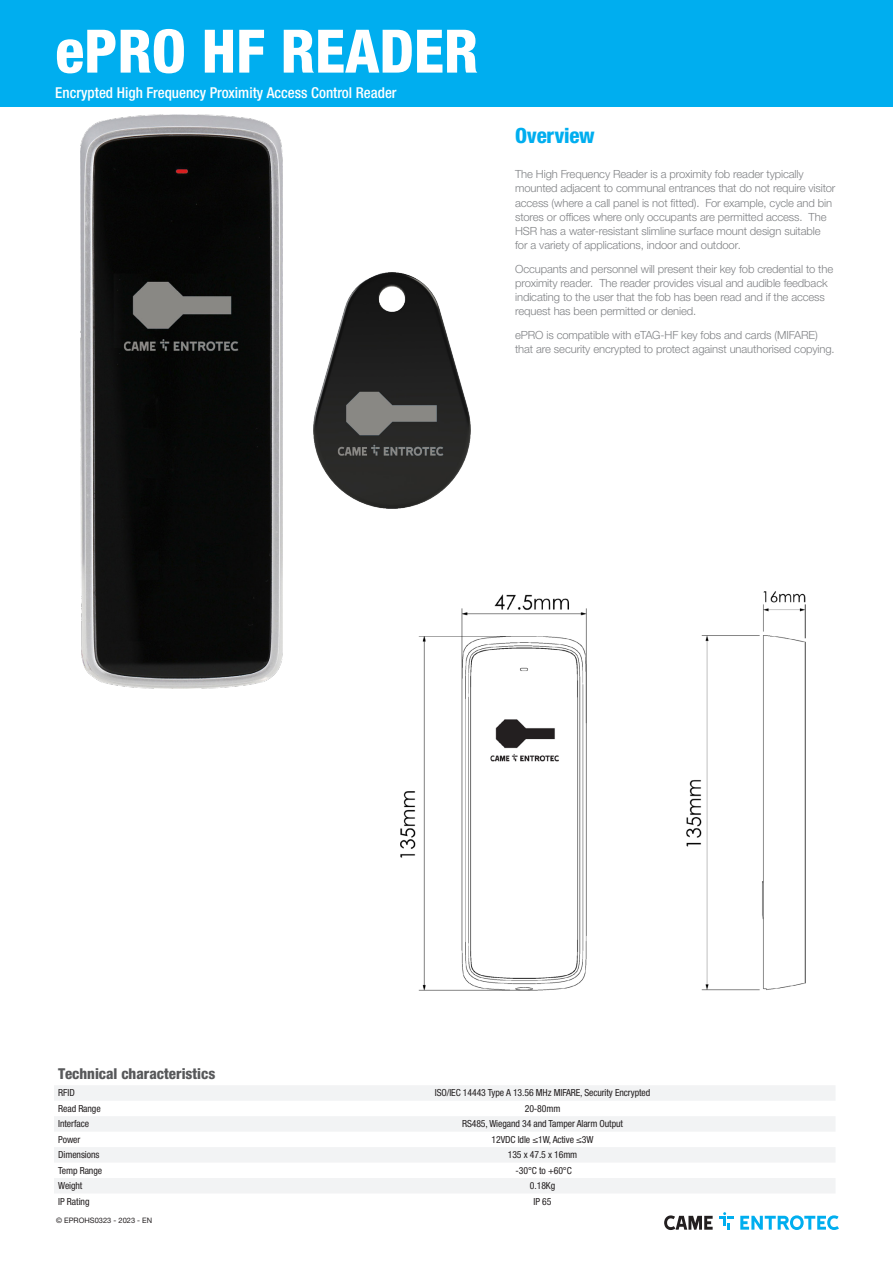
<style>
.page{position:relative;width:893px;height:1263px;background:#fff}
.page>*{position:absolute;margin:0;border:0;box-sizing:border-box;transform-origin:0 0}
.Name{font:800 condensed 60px "Helvetica Neue LTW1 G";color:#fff}
.Presentation{font:800 condensed 21px "Helvetica Neue LTW1 G";letter-spacing:-.01em;color:#00aeef}
.Max_Performance{font:500 condensed 15px "Helvetica Neue LTW1 G";color:#fff}
.t1{font:800 condensed 15px "Helvetica Neue LTW1 G";color:#57585a}
.Plus{font:300 11.25px/14.2px "Helvetica Neue LTW1 G";letter-spacing:-.01em;color:#808285}
.Data{font:condensed 9.75px "Helvetica Neue LTW1 G";letter-spacing:-.01em;color:#231f20}
.t2{font:7.5px "Helvetica Neue LT Std";color:#231f20}
</style>
<div class="page">
<div style="left:0;top:0;width:893px;height:106px;background:#00aeef"></div>
<svg style="left:54px;top:1086px;width:781px;height:107px;fill:#f2f3f4"></svg>
<img style="left:401px;top:592px;width:404px;height:398px">
<img style="left:313px;top:272px;width:158px;height:236px">
<img style="left:81px;top:115px;width:201px;height:574px">
<svg style="left:664px;top:1215px;width:49px;height:15px"></svg>
<svg style="left:719px;top:1212px;width:14px;height:18px"></svg>
<svg style="left:740px;top:1215px;width:99px;height:15px"></svg>
<p class="Name" style="left:55px;top:15px;width:425px">ePRO HF READER</p>
<p class="Max_Performance" style="left:55px;top:83px;width:343px">Encrypted High Frequency Proximity Access Control Reader</p>
<p class="Presentation" style="left:515px;top:122px;width:81px">Overview</p>
<p class="Plus" style="left:515px;top:167px;width:322px">The High Frequency Reader is a proximity fob reader typically mounted adjacent to communal entrances that do not require visitor access (where a call panel is not fitted). For example, cycle and bin stores or offices where only occupants are permitted access. The HSR has a water-resistant slimline surface mount design suitable for a variety of applications, indoor and outdoor.</p>
<p class="Plus" style="left:515px;top:261px;width:320px">Occupants and personnel will present their key fob credential to the proximity reader. The reader provides visual and audible feedback indicating to the user that the fob has been read and if the access request has been permitted or denied.</p>
<p class="Plus" style="left:515px;top:327px;width:321px">ePRO is compatible with eTAG-HF key fobs and cards (MIFARE) that are security encrypted to protect against unauthorised copying.</p>
<p class="t1" style="left:58px;top:1064px;width:159px">Technical characteristics</p>
<p class="Data" style="left:58px;top:1087px;width:18px">RFID</p>
<p class="Data" style="left:435px;top:1087px;width:217px">ISO/IEC 14443 Type A 13.56 MHz MIFARE, Security Encrypted</p>
<p class="Data" style="left:58px;top:1103px;width:44px">Read Range</p>
<p class="Data" style="left:525px;top:1103px;width:37px">20-80mm</p>
<p class="Data" style="left:58px;top:1118px;width:32px">Interface</p>
<p class="Data" style="left:462px;top:1118px;width:162px">RS485, Wiegand 34 and Tamper Alarm Output</p>
<p class="Data" style="left:58px;top:1134px;width:24px">Power</p>
<p class="Data" style="left:492px;top:1134px;width:103px">12VDC Idle ≤1W, Active ≤3W</p>
<p class="Data" style="left:58px;top:1149px;width:43px">Dimensions</p>
<p class="Data" style="left:508px;top:1149px;width:71px">135 x 47.5 x 16mm</p>
<p class="Data" style="left:58px;top:1164px;width:45px">Temp Range</p>
<p class="Data" style="left:516px;top:1164px;width:58px">-30°C to +60°C</p>
<p class="Data" style="left:58px;top:1180px;width:26px">Weight</p>
<p class="Data" style="left:530px;top:1180px;width:27px">0.18Kg</p>
<p class="Data" style="left:58px;top:1195px;width:33px">IP Rating</p>
<p class="Data" style="left:534px;top:1195px;width:19px">IP 65</p>
<p class="t2" style="left:56px;top:1216px;width:98px">© EPROHS0323 - 2023 - EN</p>
</div>
